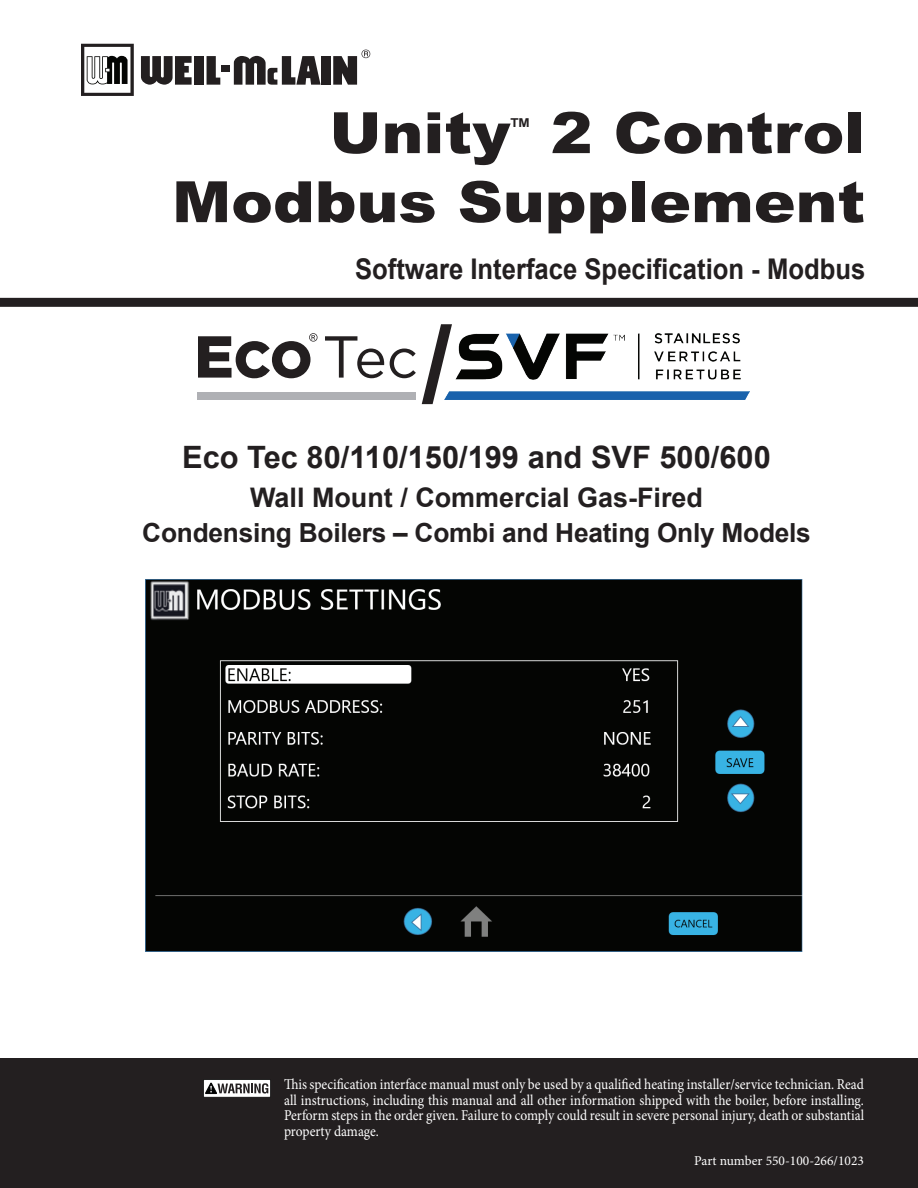
<style>
.page{position:relative;width:918px;height:1188px;background:#fff}
.page>*{position:absolute;margin:0;border:0;box-sizing:border-box;transform-origin:0 0}
.t1{font:900 108px "Arial";color:#231f20}
.t2{font:900 57px/69px "Arial";color:#231f20;text-align:right;scale:1.1 1}
.t3{font:700 30.75px "Arial";color:#231f20}
.t4{font:700 28.5px "Arial";color:#231f20;scale:.9 1}
.t5{font:700 27px "Arial";color:#231f20}
.t6{font:700 26.25px "Arial";letter-spacing:-.01em;color:#231f20}
.t7{font:15px/15.8px "Minion Pro";color:#fff;text-align:justify;scale:.9 1}
.t8{font:13.5px "Minion Pro";color:#fff}
.t9{font:700 12.3px "Arial";color:#231f20;scale:1.1 1}
</style>
<div class="page">
<div style="left:0;top:1058px;width:918px;height:130px;background:#231f20"></div>
<svg style="left:203px;top:1080px;width:68px;height:17px"></svg>
<div style="left:0;top:298px;width:918px;height:9px;background:#231f20"></div>
<svg style="left:81px;top:44px;width:53px;height:52px"></svg>
<svg style="left:141px;top:56px;width:51px;height:29px"></svg>
<div style="left:194px;top:56px;width:10px;height:29px;background:#231f20"></div>
<div style="left:322px;top:56px;width:9px;height:29px;background:#231f20"></div>
<svg style="left:333px;top:50px;width:37px;height:35px"></svg>
<div style="left:221px;top:65px;width:9px;height:7px;background:#231f20"></div>
<svg style="left:207px;top:56px;width:13px;height:29px"></svg>
<svg style="left:234px;top:56px;width:87px;height:29px"></svg>
<div style="left:197px;top:393px;width:219px;height:7px;background:#afb0b4"></div>
<svg style="left:325px;top:336px;width:59px;height:42px"></svg>
<svg style="left:390px;top:349px;width:26px;height:29px"></svg>
<svg style="left:198px;top:333px;width:120px;height:45px"></svg>
<img style="left:445px;top:333px;width:304px;height:67px">
<img style="left:145px;top:579px;width:657px;height:373px">
<h2 class="t2" style="left:172px;top:97px;width:632px">2 Control<br>Modbus Supplement</h2>
<h3 class="t4" style="left:355px;top:249px;width:568px">Software Interface Specification - Modbus</h3>
<h1 class="t1" style="left:422px;top:286px;width:32px">/</h1>
<h2 class="t2" style="left:329px;top:97px;width:166px">Unity</h2>
<p class="t9" style="left:510px;top:114px;width:19px">TM</p>
<h3 class="t3" style="left:182px;top:436px;width:590px">Eco Tec 80/110/150/199 and SVF 500/600</h3>
<h3 class="t5" style="left:250px;top:479px;width:454px">Wall Mount / Commercial Gas-Fired</h3>
<h3 class="t6" style="left:142px;top:515px;width:670px">Condensing Boilers – Combi and Heating Only Models</h3>
<p class="t7" style="left:284px;top:1076px;width:646px">This specification interface manual must only be used by a qualified heating installer/service technician. Read all instructions, including this manual and all other information shipped with the boiler, before installing.<br>Perform steps in the order given. Failure to comply could result in severe personal injury, death or substantial property damage.</p>
<p class="t8" style="left:694px;top:1152px;width:171px">Part number 550-100-266/1023</p>
</div>
